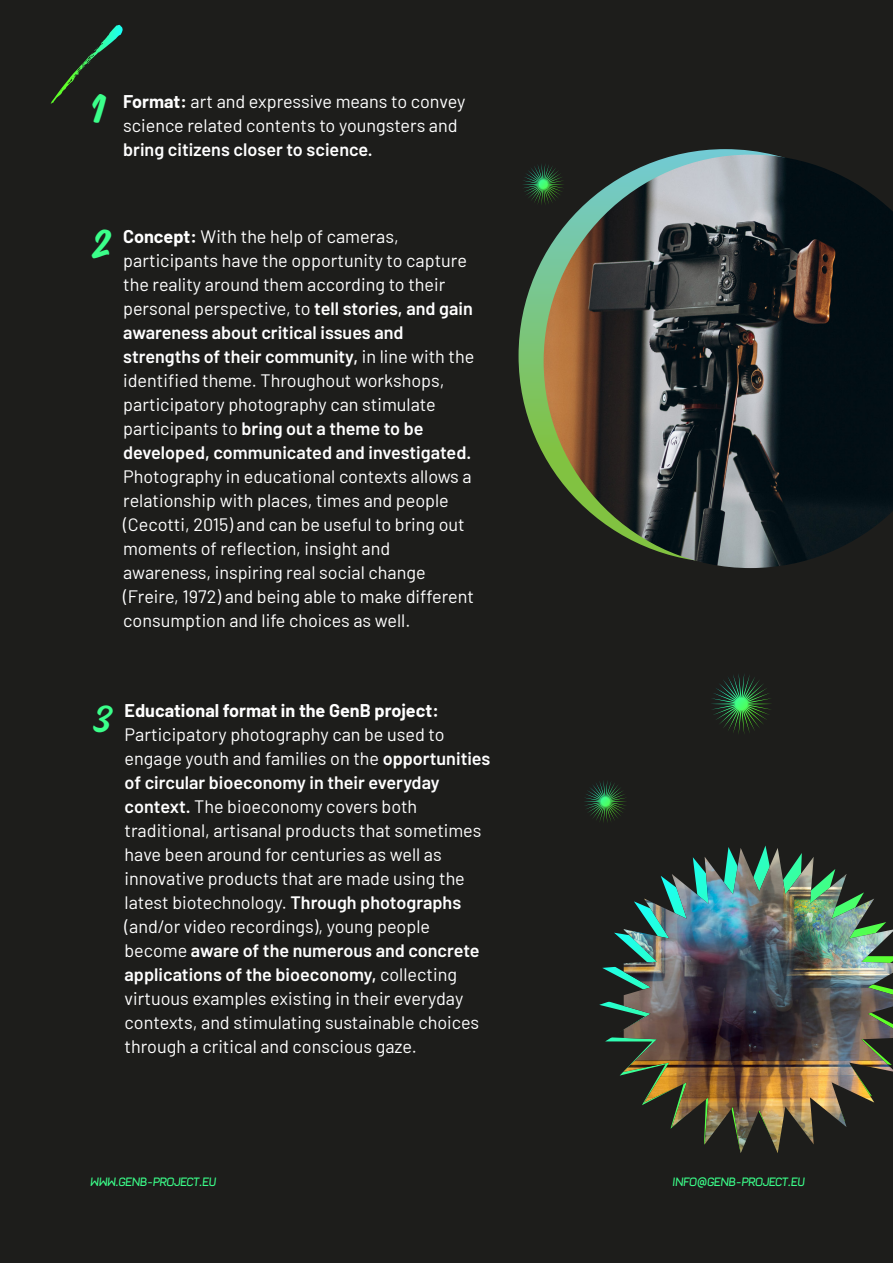
<style>
.page{position:relative;width:893px;height:1263px;background:#1d1d1b}
.page>*{position:absolute;margin:0;border:0;box-sizing:border-box;transform-origin:0 0}
.t1{font:18px/24px "Barlow";color:#fff}
.t2{font:600 18px "Barlow";color:#fff}
.t3{font:italic 12px "Frank";color:#3bff8a}
.s1{font-family:"Sinisuka";font-size:37.5px;color:#3bff8a}
.s2{font-weight:700}
.s3{font-weight:600}
</style>
<div class="page">
<svg style="left:51px;top:25px;width:69px;height:79px"></svg>
<svg style="left:711px;top:674px;width:60px;height:60px"></svg>
<svg style="left:519px;top:149px;width:255px;height:306px"></svg>
<img style="left:544px;top:155px;width:349px;height:413px">
<svg style="left:584px;top:781px;width:42px;height:42px"></svg>
<svg style="left:605px;top:929px;width:19px;height:147px"></svg>
<img style="left:624px;top:848px;width:269px;height:305px">
<p class="t1" style="left:123px;top:88px;width:344px;text-indent:-29px"><span class="s1">1</span> <span class="s2">Format:</span> art and expressive means to convey science related contents to youngsters and</p>
<p class="t2" style="left:123px;top:136px;width:251px">bring citizens closer to science.</p>
<p class="t1" style="left:123px;top:223px;width:353px;text-indent:-29px"><span class="s1">2</span> <span class="s2">Concept:</span> With the help of cameras, participants have the opportunity to capture the reality around them according to their personal perspective, to <span class="s3">tell stories, and gain awareness about critical issues and strengths of their community,</span> in line with the identified theme. Throughout workshops, participatory photography can stimulate participants to <span class="s3">bring out a theme to be developed, communicated and investigated.</span></p>
<p class="t1" style="left:123px;top:463px;width:352px">Photography in educational contexts allows a relationship with places, times and people (Cecotti, 2015) and can be useful to bring out moments of reflection, insight and awareness, inspiring real social change (Freire, 1972) and being able to make different consumption and life choices as well.</p>
<p class="t1" style="left:125px;top:697px;width:367px;text-indent:-29px"><span class="s1">3</span> <span class="s2">Educational format in the GenB project:<br></span>Participatory photography can be used to engage youth and families on the <span class="s3">opportunities of circular bioeconomy in their everyday context.</span> The bioeconomy covers both traditional, artisanal products that sometimes have been around for centuries as well as innovative products that are made using the latest biotechnology. <span class="s3">Through photographs </span>(and/or video recordings), young people become <span class="s3">aware of the numerous and concrete applications of the bioeconomy,</span> collecting virtuous examples existing in their everyday contexts, and stimulating sustainable choices through a critical and conscious gaze.</p>
<p class="t3" style="left:91px;top:1174px;width:127px">WWW.GENB-PROJECT.EU</p>
<p class="t3" style="left:673px;top:1174px;width:134px">INFO@GENB-PROJECT.EU</p>
</div>
